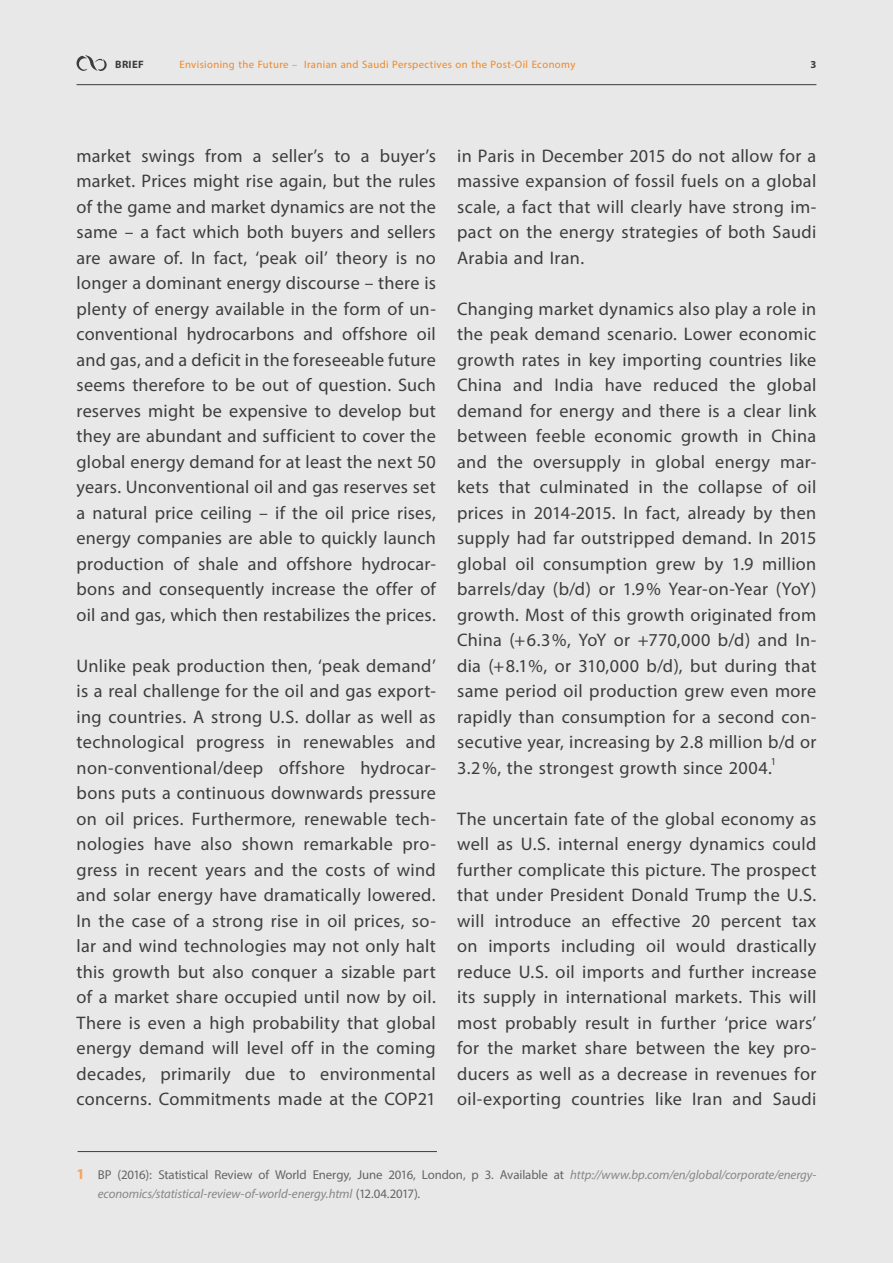
<style>
.page{position:relative;width:893px;height:1263px;background:#e8e8e8}
.page>*{position:absolute;margin:0;border:0;box-sizing:border-box;transform-origin:0 0}
.t1{font:25.5px/25.5px "Myriad Arabic";letter-spacing:.01em;color:#3d3d3c;text-align:justify}
.t2{font:italic 18px/19.5px "Myriad Arabic";letter-spacing:-.005em;color:#878787}
.t3{font:15px "Myriad Arabic";letter-spacing:.025em;color:#f18625}
.t4{font:700 15px "Myriad Arabic";letter-spacing:.02em;color:#3d3d3c}
.s1{font-weight:700;font-style:normal;font-size:21px;color:#f5a45c}
.s2{font-style:normal;color:#646463}
</style>
<div class="page">
<hr style="left:77px;top:84px;width:739px;height:1px;background:#3d3d3c">
<svg style="left:77px;top:55px;width:30px;height:16px"></svg>
<hr style="left:78px;top:1151px;width:359px;height:1px;background:#3d3d3c">
<p class="t4" style="left:115px;top:54px;width:30px">BRIEF</p>
<p class="t3" style="left:179px;top:54px;width:397px">Envisioning the Future – Iranian and Saudi Perspectives on the Post-Oil Economy</p>
<p class="t4" style="left:810px;top:54px;width:7px">3</p>
<p class="t1" style="left:77px;top:143px;width:361px">market swings from a seller’s to a buyer’s market. Prices might rise again, but the rules of the game and market dynamics are not the same – a fact which both buyers and sellers are aware of. In fact, ‘peak oil’ theory is no longer a dominant energy discourse – there is plenty of energy available in the form of un&shy;conventional hydrocarbons and offshore oil and gas, and a deficit in the foreseeable future seems therefore to be out of question. Such reserves might be expensive to develop but they are abundant and sufficient to cover the global energy demand for at least the next 50 years. Unconventional oil and gas reserves set a natural price ceiling – if the oil price rises, energy companies are able to quickly launch production of shale and offshore hydrocar&shy;bons and consequently increase the offer of oil and gas, which then restabilizes the prices.</p>
<p class="t1" style="left:77px;top:653px;width:361px">Unlike peak production then, ‘peak demand’ is a real challenge for the oil and gas export&shy;ing countries. A strong U.S. dollar as well as technological progress in renewables and non-conventional/deep offshore hydrocar&shy;bons puts a continuous downwards pressure on oil prices. Furthermore, renewable tech&shy;nologies have also shown remarkable pro&shy;gress in recent years and the costs of wind and solar energy have dramatically lowered.<br>In the case of a strong rise in oil prices, so&shy;lar and wind technologies may not only halt this growth but also conquer a sizable part of a market share occupied until now by oil.<br>There is even a high probability that global energy demand will level off in the coming decades, primarily due to environmental concerns. Commitments made at the COP21</p>
<p class="t1" style="left:457px;top:143px;width:361px">in Paris in December 2015 do not allow for a massive expansion of fossil fuels on a global scale, a fact that will clearly have strong im&shy;pact on the energy strategies of both Saudi Arabia and Iran.</p>
<p class="t1" style="left:457px;top:296px;width:361px">Changing market dynamics also play a role in the peak demand scenario. Lower economic growth rates in key importing countries like China and India have reduced the global demand for energy and there is a clear link between feeble economic growth in China and the oversupply in global energy mar&shy;kets that culminated in the collapse of oil prices in 2014-2015. In fact, already by then supply had far outstripped demand. In 2015 global oil consumption grew by 1.9 million barrels/day (b/d) or 1.9% Year-on-Year (YoY) growth. Most of this growth originated from China (+6.3%, YoY or +770,000 b/d) and In&shy;dia (+8.1%, or 310,000 b/d), but during that same period oil production grew even more rapidly than consumption for a second con&shy;secutive year, increasing by 2.8 million b/d or 3.2%, the strongest growth since 2004.<sup>1</sup></p>
<p class="t1" style="left:457px;top:806px;width:361px">The uncertain fate of the global economy as well as U.S. internal energy dynamics could further complicate this picture. The prospect that under President Donald Trump the U.S. will introduce an effective 20 percent tax on imports including oil would drastically reduce U.S. oil imports and further increase its supply in international markets. This will most probably result in further ‘price wars’ for the market share between the key pro&shy;ducers as well as a decrease in revenues for oil-exporting countries like Iran and Saudi</p>
<p class="t2" style="left:98px;top:1165px;width:720px;text-indent:-21px"><span class="s1">1</span> <span class="s2">BP (2016): Statistical Review of World Energy, June 2016, London, p 3. Available at</span> http://www.bp.com/en/global/corporate/energy&shy;economics/statistical-review-of-world-energy.html <span class="s2">(12.04.2017).</span></p>
</div>
